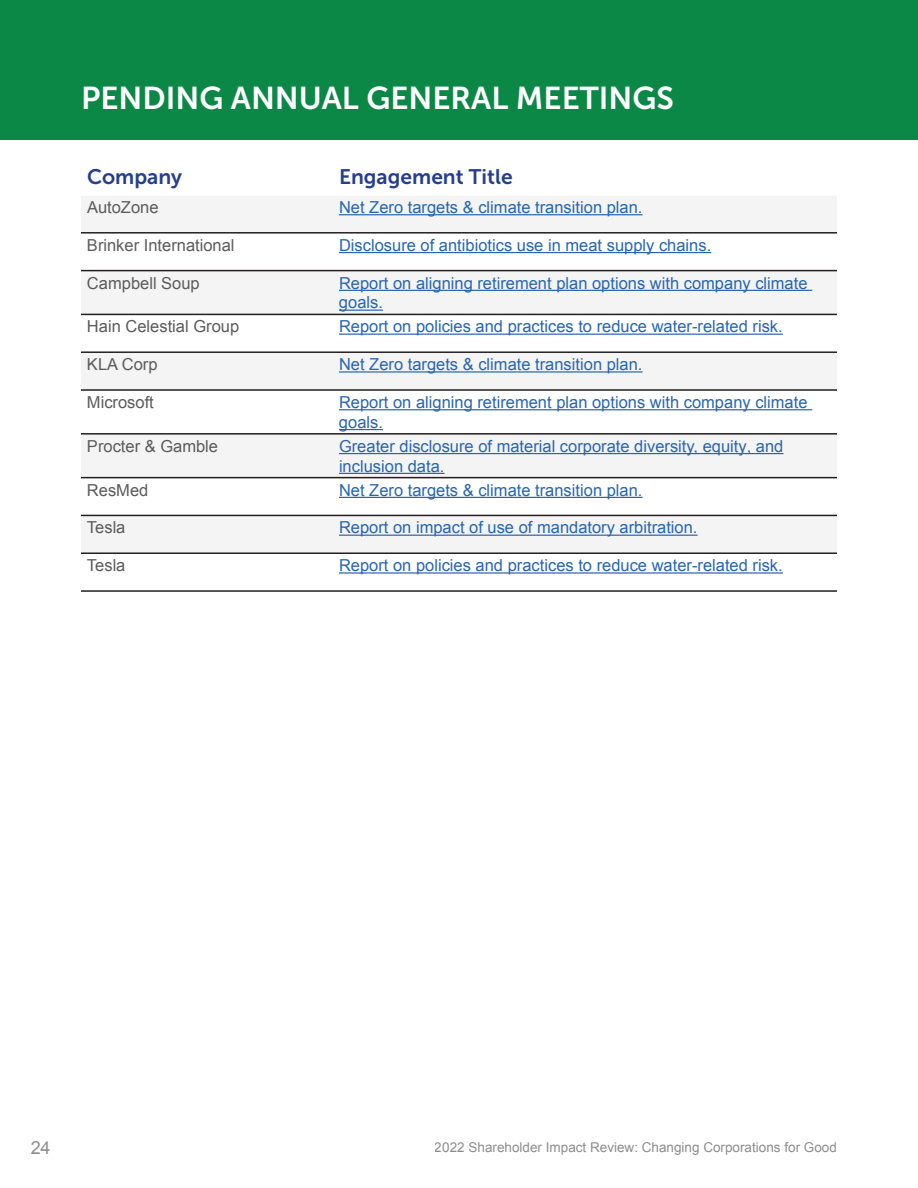
<style>
.page{position:relative;width:918px;height:1188px;background:#fff}
.page>*{position:absolute;margin:0;border:0;box-sizing:border-box;transform-origin:0 0}
.t1{font:31.5px "Museo Sans 700";color:#fff}
.t2{font:21px "Museo Sans 700";color:#253f8e}
.t3{font:18px "Arial";color:#5c5b5c}
.t4{font:16.5px/19.8px "Arial";color:#2865b1}
.t5{font:16.5px "Arial";color:#5c5b5c}
.t6{font:13.5px "Arial";color:#5c5b5c}
</style>
<div class="page">
<div style="left:0;top:0;width:918px;height:139px;background:#0c8846"></div>
<svg style="left:81px;top:196px;width:756px;height:356px;fill:#f4f4f4"></svg>
<hr style="left:81px;top:232px;width:252px;height:2px;background:#231f20">
<hr style="left:333px;top:232px;width:504px;height:2px;background:#231f20">
<hr style="left:81px;top:270px;width:252px;height:1px;background:#231f20">
<hr style="left:333px;top:270px;width:504px;height:1px;background:#231f20">
<hr style="left:81px;top:314px;width:252px;height:1px;background:#231f20">
<hr style="left:333px;top:314px;width:504px;height:1px;background:#231f20">
<hr style="left:81px;top:351px;width:252px;height:2px;background:#231f20">
<hr style="left:333px;top:351px;width:504px;height:2px;background:#231f20">
<hr style="left:81px;top:389px;width:252px;height:2px;background:#231f20">
<hr style="left:333px;top:389px;width:504px;height:2px;background:#231f20">
<hr style="left:81px;top:433px;width:252px;height:2px;background:#231f20">
<hr style="left:333px;top:433px;width:504px;height:2px;background:#231f20">
<hr style="left:81px;top:477px;width:252px;height:1px;background:#231f20">
<hr style="left:333px;top:477px;width:504px;height:1px;background:#231f20">
<hr style="left:81px;top:515px;width:252px;height:1px;background:#231f20">
<hr style="left:333px;top:515px;width:504px;height:1px;background:#231f20">
<hr style="left:81px;top:552px;width:252px;height:2px;background:#231f20">
<hr style="left:333px;top:552px;width:504px;height:2px;background:#231f20">
<hr style="left:81px;top:590px;width:252px;height:2px;background:#231f20">
<hr style="left:333px;top:590px;width:504px;height:2px;background:#231f20">
<hr style="left:339px;top:214px;width:304px;height:1px;background:#2865b1">
<hr style="left:339px;top:252px;width:372px;height:1px;background:#2865b1">
<hr style="left:339px;top:290px;width:473px;height:1px;background:#2865b1">
<hr style="left:339px;top:310px;width:44px;height:1px;background:#2865b1">
<hr style="left:339px;top:334px;width:444px;height:1px;background:#2865b1">
<hr style="left:339px;top:371px;width:304px;height:2px;background:#2865b1">
<hr style="left:339px;top:409px;width:473px;height:1px;background:#2865b1">
<hr style="left:339px;top:429px;width:44px;height:1px;background:#2865b1">
<hr style="left:339px;top:453px;width:444px;height:1px;background:#2865b1">
<hr style="left:339px;top:473px;width:105px;height:1px;background:#2865b1">
<hr style="left:339px;top:497px;width:304px;height:1px;background:#2865b1">
<hr style="left:339px;top:535px;width:359px;height:1px;background:#2865b1">
<hr style="left:339px;top:572px;width:444px;height:2px;background:#2865b1">
<h1 class="t1" style="left:81px;top:81px;width:594px">PENDING ANNUAL GENERAL MEETINGS</h1>
<p class="t2" style="left:87px;top:165px;width:97px">Company</p>
<p class="t2" style="left:339px;top:165px;width:175px">Engagement Title</p>
<p class="t5" style="left:87px;top:196px;width:73px">AutoZone</p>
<p class="t4" style="left:339px;top:197px;width:305px">Net Zero targets &amp; climate transition plan.</p>
<p class="t5" style="left:87px;top:234px;width:149px">Brinker International</p>
<p class="t4" style="left:339px;top:235px;width:374px">Disclosure of antibiotics use in meat supply chains.</p>
<p class="t5" style="left:87px;top:272px;width:114px">Campbell Soup</p>
<p class="t4" style="left:339px;top:273px;width:470px">Report on aligning retirement plan options with company climate goals.</p>
<p class="t5" style="left:87px;top:316px;width:154px">Hain Celestial Group</p>
<p class="t4" style="left:339px;top:317px;width:445px">Report on policies and practices to reduce water-related risk.</p>
<p class="t5" style="left:87px;top:354px;width:72px">KLA Corp</p>
<p class="t4" style="left:339px;top:355px;width:305px">Net Zero targets &amp; climate transition plan.</p>
<p class="t5" style="left:87px;top:391px;width:68px">Microsoft</p>
<p class="t4" style="left:339px;top:393px;width:470px">Report on aligning retirement plan options with company climate goals.</p>
<p class="t5" style="left:87px;top:435px;width:133px">Procter &amp; Gamble</p>
<p class="t4" style="left:339px;top:436px;width:446px">Greater disclosure of material corporate diversity, equity, and inclusion data.</p>
<p class="t5" style="left:87px;top:479px;width:63px">ResMed</p>
<p class="t4" style="left:339px;top:480px;width:305px">Net Zero targets &amp; climate transition plan.</p>
<p class="t5" style="left:87px;top:517px;width:40px">Tesla</p>
<p class="t4" style="left:339px;top:518px;width:360px">Report on impact of use of mandatory arbitration.</p>
<p class="t5" style="left:87px;top:555px;width:40px">Tesla</p>
<p class="t4" style="left:339px;top:556px;width:445px">Report on policies and practices to reduce water-related risk.</p>
<p class="t3" style="left:30px;top:1136px;width:22px">24</p>
<p class="t6" style="left:435px;top:1139px;width:404px">2022 Shareholder Impact Review: Changing Corporations for Good</p>
</div>
